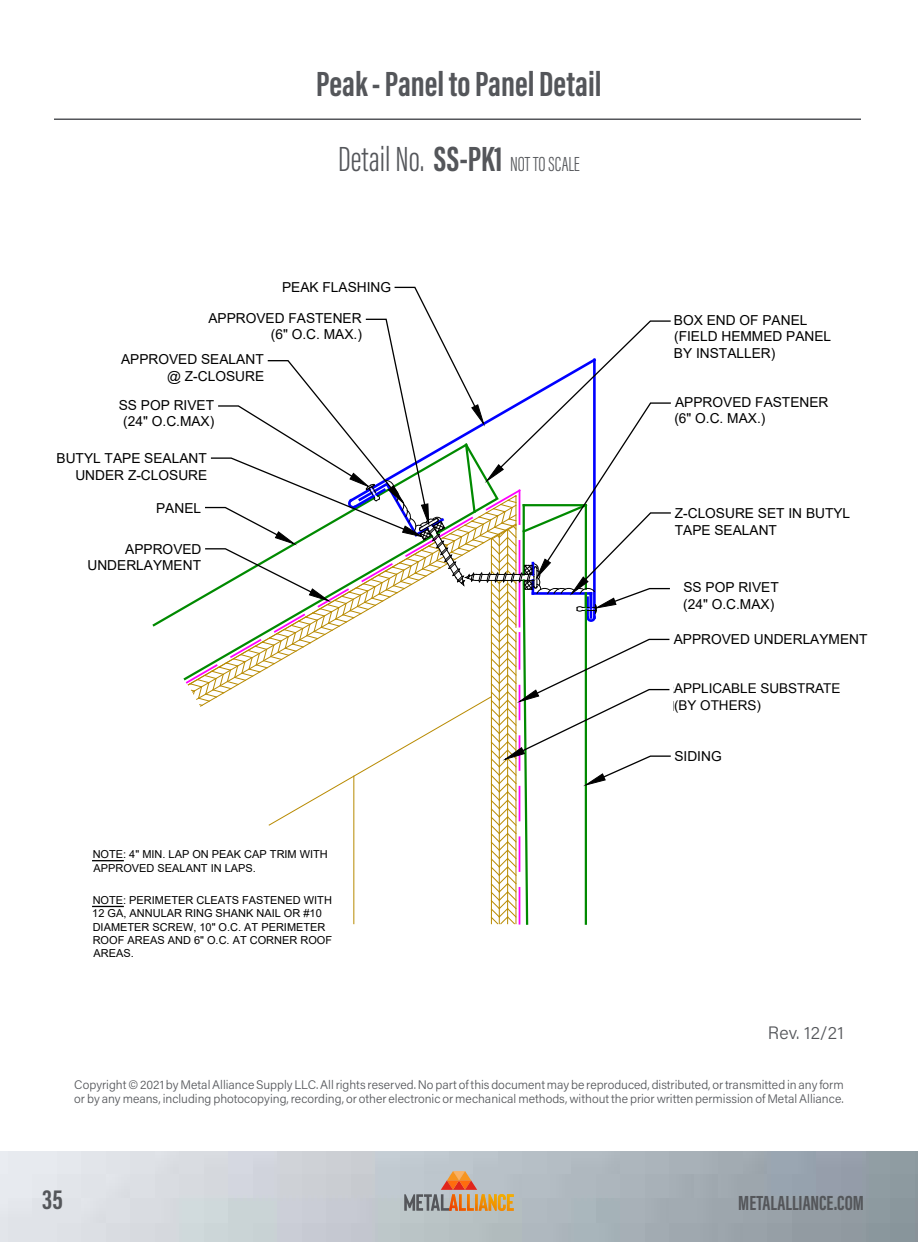
<style>
.page{position:relative;width:918px;height:1242px;background:#fff}
.page>*{position:absolute;margin:0;border:0;box-sizing:border-box;transform-origin:0 0}
.t1{font:700 36px "Acumin Pro Extra Cond";color:#54565a}
.t2{font:700 28.5px "Acumin Pro Extra Cond";color:#54565a}
.t3{font:300 21px "Acumin Pro Extra Cond";color:#54565a}
.t4{font:700 21px "Acumin Pro Extra Cond";color:#54565a}
.t5{font:300 18px "Acumin Pro";letter-spacing:.01em;color:#54565a}
.t6{font:13.8px/16.5px "Arial";color:#000}
.t7{font:13.5px/16.2px "Arial";color:#000}
.t8{font:300 12.3px/13.5px "Acumin Pro";color:#54565a}
.t9{font:10.95px/13.2px "Arial";color:#000}
.s1{font-size:36px}
.s2{font-weight:700;font-size:36px}
</style>
<div class="page">
<svg style="left:404px;top:1171px;width:110px;height:40px;background:#bea792"></svg>
<hr style="left:54px;top:118px;width:807px;height:2px;background:#54565a">
<hr style="left:93px;top:906px;width:30px;height:1px;background:#000">
<hr style="left:93px;top:860px;width:30px;height:1px;background:#000">
<svg style="left:152px;top:286px;width:519px;height:639px"></svg>
<h1 class="t1" style="left:316px;top:62px;width:287px">Peak - Panel to Panel Detail</h1>
<h3 class="t3" style="left:338px;top:152px;width:243px"><span class="s1">Detail No.</span> <span class="s2">SS-PK1</span> NOT TO SCALE</h3>
<p class="t6" style="left:282px;top:279px;width:111px">PEAK FLASHING</p>
<p class="t6" style="left:208px;top:310px;width:155px;text-align:right">APPROVED FASTENER (6" O.C. MAX.)</p>
<p class="t6" style="left:121px;top:351px;width:145px;text-align:right">APPROVED SEALANT @ Z-CLOSURE</p>
<p class="t6" style="left:119px;top:396px;width:97px;text-align:center">SS POP RIVET (24" O.C.MAX)</p>
<p class="t6" style="left:57px;top:450px;width:152px;text-align:right">BUTYL TAPE SEALANT<br>UNDER Z-CLOSURE</p>
<p class="t6" style="left:156px;top:499px;width:47px">PANEL</p>
<p class="t6" style="left:87px;top:541px;width:116px;text-align:right">APPROVED<br>UNDERLAYMENT</p>
<p class="t9" style="left:93px;top:848px;width:237px">NOTE: 4" MIN. LAP ON PEAK CAP TRIM WITH<br>APPROVED SEALANT IN LAPS.</p>
<p class="t9" style="left:92px;top:894px;width:241px">NOTE: PERIMETER CLEATS FASTENED WITH<br>12 GA, ANNULAR RING SHANK NAIL OR #10<br>DIAMETER SCREW, 10" O.C. AT PERIMETER<br>ROOF AREAS AND 6" O.C. AT CORNER ROOF<br>AREAS.</p>
<p class="t6" style="left:674px;top:312px;width:159px">BOX END OF PANEL (FIELD HEMMED PANEL<br>BY INSTALLER)</p>
<p class="t6" style="left:674px;top:393px;width:156px">APPROVED FASTENER (6" O.C. MAX.)</p>
<p class="t6" style="left:675px;top:505px;width:177px">Z-CLOSURE SET IN BUTYL<br>TAPE SEALANT</p>
<p class="t6" style="left:683px;top:579px;width:97px">SS POP RIVET (24" O.C.MAX)</p>
<p class="t6" style="left:674px;top:631px;width:195px">APPROVED UNDERLAYMENT</p>
<p class="t7" style="left:674px;top:681px;width:168px">APPLICABLE SUBSTRATE (BY OTHERS)</p>
<p class="t6" style="left:673px;top:681px;width:88px">SUBSTRATE,<br>BY OTHERS</p>
<p class="t6" style="left:674px;top:748px;width:49px">SIDING</p>
<h3 class="t5" style="left:768px;top:1021px;width:77px">Rev. 12/21</h3>
<p class="t8" style="left:74px;top:1078px;width:771px">Copyright © 2021 by Metal Alliance Supply LLC. All rights reserved. No part of this document may be reproduced, distributed, or transmitted in any form or by any means, including photocopying, recording, or other electronic or mechanical methods, without the prior written permission of Metal Alliance.</p>
<h2 class="t2" style="left:42px;top:1182px;width:22px">35</h2>
<h3 class="t4" style="left:738px;top:1190px;width:127px">METALALLIANCE.COM</h3>
</div>
